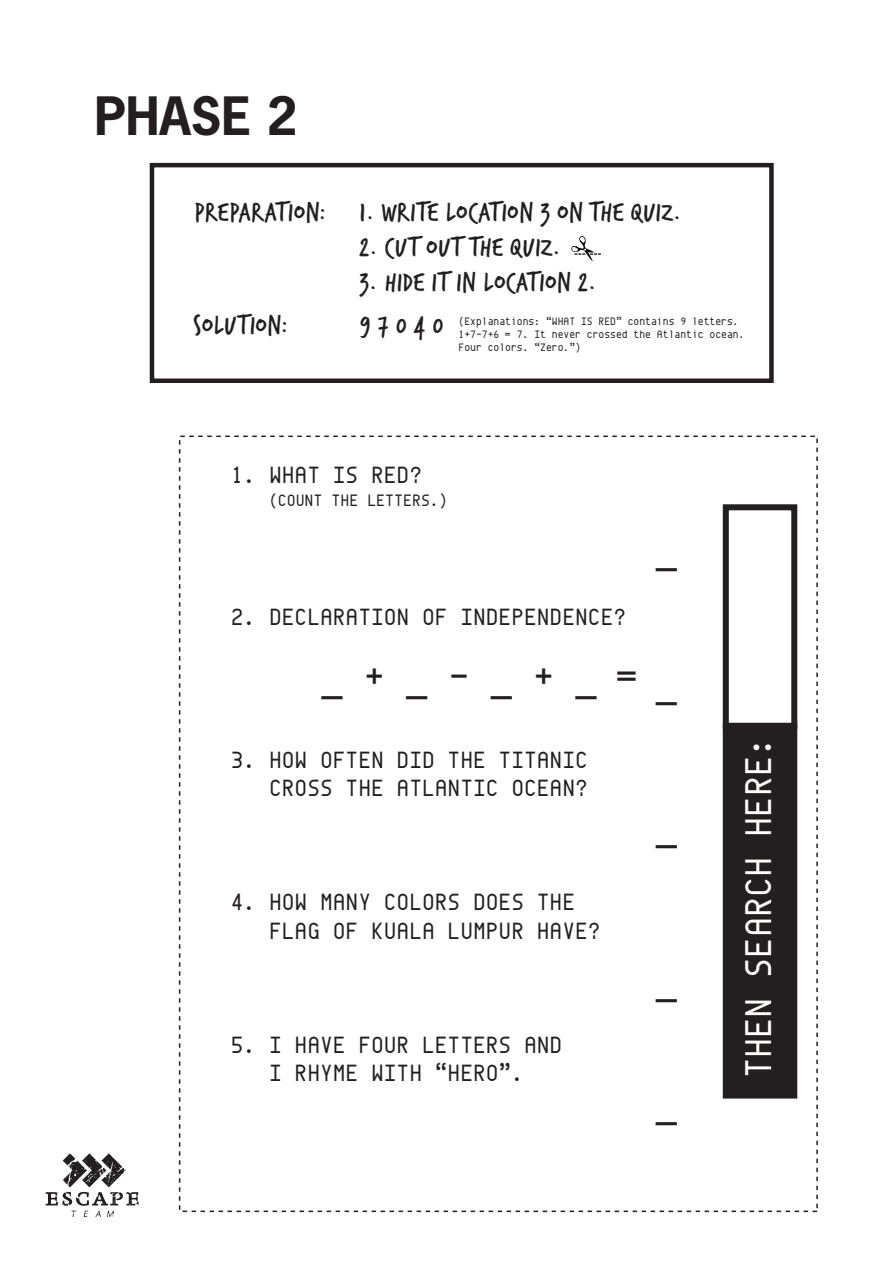
<style>
.page{position:relative;width:893px;height:1263px;background:#fff}
.page>*{position:absolute;margin:0;border:0;box-sizing:border-box;transform-origin:0 0}
.t1{font:700 49.65px "News Gothic Std";color:#231f20}
.t2{font:39.45px "Envy Code R";color:#231f20}
.t3{font:37.5px "Envy Code R";color:#fffefd}
.t4{font:29.1px "Verveine";color:#231f20}
.t5{font:23.7px/28.5px "Envy Code R";color:#231f20;text-align:right}
.t6{font:16.65px "Envy Code R";color:#231f20}
.t7{font:10.8px/13px "Envy Code R";color:#231f20}
</style>
<div class="page">
<svg style="left:46px;top:1153px;width:93px;height:64px"></svg>
<div style="left:150px;top:163px;width:624px;height:220px;border:4px solid #231f20"></div>
<svg style="left:571px;top:236px;width:30px;height:25px"></svg>
<div style="left:723px;top:723px;width:74px;height:375px;background:#231f20"></div>
<div style="left:723px;top:504px;width:74px;height:225px;border:6px solid #231f20"></div>
<h1 class="t1" style="left:94px;top:84px;width:205px">PHASE 2</h1>
<p class="t4" style="left:194px;top:192px;width:133px">PREPARATION:</p>
<p class="t4" style="left:360px;top:192px;width:323px">1. WRITE LOCATION 3 ON THE QUIZ.</p>
<p class="t4" style="left:360px;top:226px;width:202px">2. CUT OUT THE QUIZ.</p>
<p class="t4" style="left:360px;top:261px;width:238px">3. HIDE IT IN LOCATION 2.</p>
<p class="t4" style="left:193px;top:305px;width:96px">SOLUTION:</p>
<p class="t4" style="left:360px;top:305px;width:85px">9 7 0 4 0</p>
<p class="t7" style="left:459px;top:314px;width:287px">(Explanations: “WHAT IS RED” contains 9 letters.<br>1+7-7+6 = 7. It never crossed the Atlantic ocean.<br>Four colors. “Zero.”)</p>
<p class="t5" style="left:231px;top:460px;width:193px">1. WHAT IS RED?</p>
<p class="t6" style="left:269px;top:489px;width:181px">(COUNT THE LETTERS.)</p>
<h2 class="t2" style="left:656px;top:522px;width:23px">_</h2>
<p class="t5" style="left:231px;top:603px;width:397px">2. DECLARATION OF INDEPENDENCE?</p>
<h2 class="t2" style="left:322px;top:651px;width:319px">_ + _ - _ + _ =</h2>
<p class="t5" style="left:231px;top:745px;width:359px">3. HOW OFTEN DID THE TITANIC<br>CROSS THE ATLANTIC OCEAN?</p>
<p class="t5" style="left:269px;top:888px;width:333px;text-align:left;text-indent:-38px">4. HOW MANY COLORS DOES THE<br>FLAG OF KUALA LUMPUR HAVE?</p>
<h2 class="t2" style="left:656px;top:656px;width:23px">_</h2>
<h2 class="t2" style="left:656px;top:800px;width:23px">_</h2>
<p class="t5" style="left:231px;top:1030px;width:333px;text-align:center">5. I HAVE FOUR LETTERS AND<br>I RHYME WITH “HERO”.</p>
<h2 class="t2" style="left:656px;top:953px;width:23px">_</h2>
<h2 class="t2" style="left:656px;top:1076px;width:23px">_</h2>
<h3 class="t3" style="left:734px;top:1078px;width:344px;rotate:-90deg">THEN SEARCH HERE:</h3>
</div>
